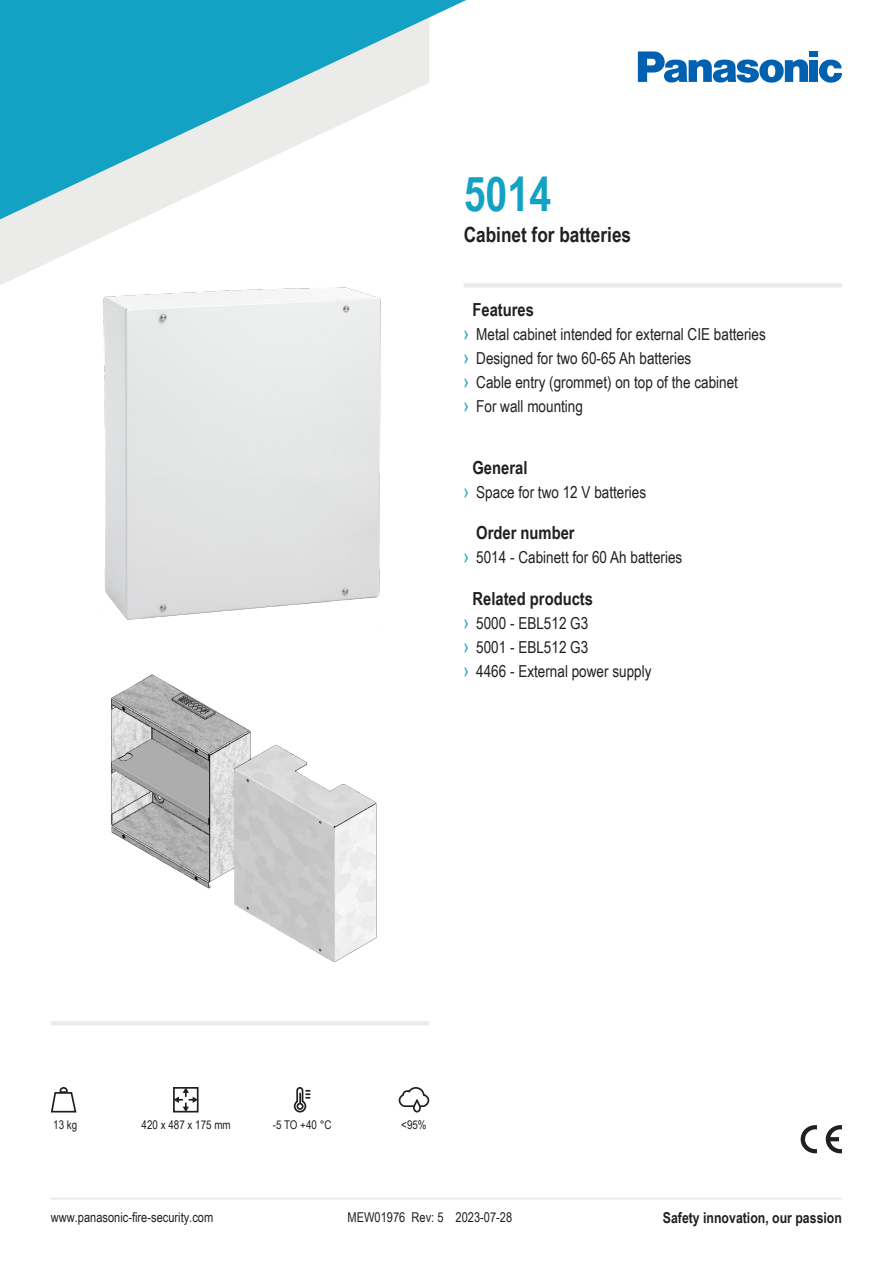
<style>
.page{position:relative;width:893px;height:1263px;background:#fff}
.page>*{position:absolute;margin:0;border:0;box-sizing:border-box;transform-origin:0 0}
.t1{font:700 48px "Arial Narrow";color:#13a1c4}
.t2{font:700 21px "Arial Narrow";color:#231f20}
.t3{font:700 18px "Arial Narrow";color:#231f20}
.t4{font:16.5px "Arial Narrow";color:#231f20}
.t5{font:700 15px "Arial Narrow";color:#231f20}
.t6{font:13.5px "Arial Narrow";color:#231f20}
.t7{font:12px "Arial Narrow";color:#231f20}
.s1{font-size:19.5px;color:#13a1c4}
</style>
<div class="page">
<img style="left:103px;top:287px;width:278px;height:333px">
<svg style="left:0;top:219px;width:140px;height:66px;fill:#ebebea"></svg>
<svg style="left:0;top:0;width:466px;height:219px"></svg>
<svg style="left:819px;top:59px;width:23px;height:24px"></svg>
<div style="left:810px;top:51px;width:8px;height:6px;background:#0161b0"></div>
<div style="left:810px;top:60px;width:8px;height:22px;background:#0161b0"></div>
<svg style="left:638px;top:51px;width:170px;height:32px"></svg>
<hr style="left:51px;top:1197px;width:791px;height:2px;background:#ebebea">
<hr style="left:51px;top:1021px;width:378px;height:4px;background:#ebebea">
<svg style="left:826px;top:1125px;width:16px;height:28px"></svg>
<svg style="left:801px;top:1125px;width:16px;height:28px"></svg>
<svg style="left:176px;top:1090px;width:20px;height:19px"></svg>
<div style="left:173px;top:1087px;width:26px;height:25px;border:2px solid #231f20"></div>
<svg style="left:398px;top:1087px;width:32px;height:26px"></svg>
<svg style="left:50px;top:1087px;width:27px;height:26px"></svg>
<svg style="left:293px;top:1087px;width:17px;height:26px"></svg>
<img style="left:111px;top:674px;width:266px;height:288px">
<hr style="left:464px;top:283px;width:378px;height:4px;background:#ebebea">
<p class="t1" style="left:464px;top:158px;width:89px">5014</p>
<p class="t2" style="left:464px;top:219px;width:169px">Cabinet for batteries</p>
<p class="t3" style="left:472px;top:296px;width:63px">Features</p>
<p class="t4" style="left:463px;top:322px;width:304px"><span class="s1">›</span> Metal cabinet intended for external CIE batteries</p>
<p class="t4" style="left:463px;top:346px;width:229px"><span class="s1">›</span> Designed for two 60-65 Ah batteries</p>
<p class="t4" style="left:463px;top:370px;width:276px"><span class="s1">›</span> Cable entry (grommet) on top of the cabinet</p>
<p class="t4" style="left:463px;top:395px;width:121px"><span class="s1">›</span> For wall mounting</p>
<p class="t3" style="left:472px;top:454px;width:56px">General</p>
<p class="t4" style="left:463px;top:480px;width:184px"><span class="s1">›</span> Space for two 12 V batteries</p>
<p class="t3" style="left:476px;top:519px;width:100px">Order number</p>
<p class="t4" style="left:463px;top:545px;width:220px"><span class="s1">›</span> 5014 - Cabinett for 60 Ah batteries</p>
<p class="t3" style="left:472px;top:585px;width:122px">Related products</p>
<p class="t4" style="left:463px;top:611px;width:126px"><span class="s1">›</span> 5000 - EBL512 G3</p>
<p class="t4" style="left:463px;top:635px;width:126px"><span class="s1">›</span> 5001 - EBL512 G3</p>
<p class="t4" style="left:463px;top:659px;width:189px"><span class="s1">›</span> 4466 - External power supply</p>
<p class="t7" style="left:53px;top:1115px;width:26px">13 kg</p>
<p class="t7" style="left:142px;top:1115px;width:91px">420 x 487 x 175 mm</p>
<p class="t7" style="left:273px;top:1115px;width:60px">-5 TO +40 °C</p>
<p class="t7" style="left:401px;top:1115px;width:27px">&lt;95%</p>
<p class="t6" style="left:51px;top:1207px;width:164px">www.panasonic-fire-security.com</p>
<p class="t5" style="left:663px;top:1206px;width:181px">Safety innovation, our passion</p>
<p class="t6" style="left:348px;top:1207px;width:166px">MEW01976 Rev: 5 2023-07-28</p>
</div>
